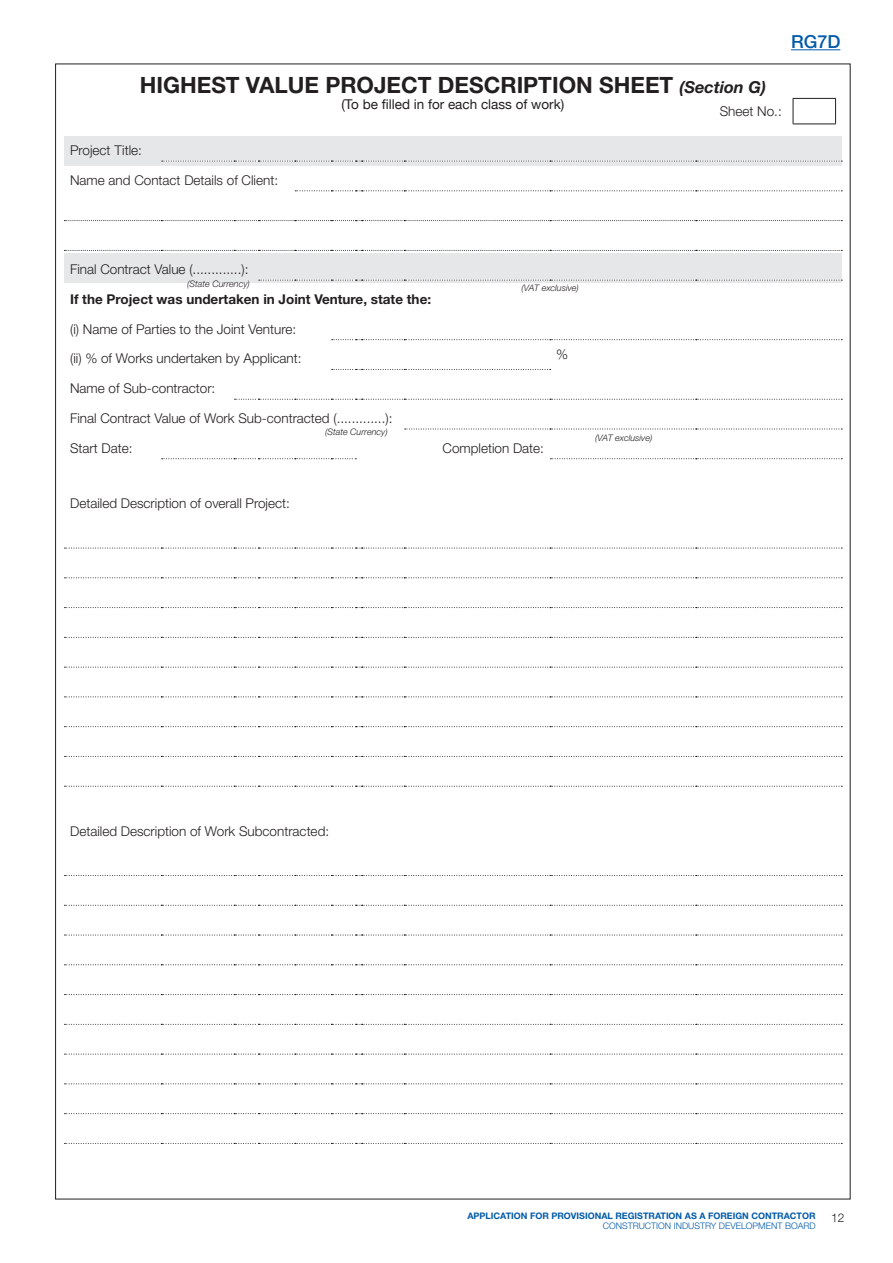
<style>
.page{position:relative;width:893px;height:1263px;background:#fff}
.page>*{position:absolute;margin:0;border:0;box-sizing:border-box;transform-origin:0 0}
.t1{font:700 22.5px "Helvetica Neue LT Std";color:#231f20}
.t2{font:500 18px "Helvetica Neue LT Std";color:#015aaa}
.t3{font:300 13.5px "Helvetica Neue LT Std";color:#231f20}
.t4{font:700 13.5px "Helvetica Neue LT Std";color:#231f20}
.t5{font:13.5px "Helvetica Neue";color:#231f20}
.t6{font:300 12px "Helvetica Neue LT Std";color:#231f20}
.t7{font:italic 300 9px "Helvetica Neue LT Std";color:#231f20}
.t8{font:700 9px "Helvetica Neue LT Std";color:#015aaa}
.t9{font:300 9px "Helvetica Neue LT Std";color:#015aaa}
.s1{font-style:italic;font-size:16.5px}
</style>
<div class="page">
<hr style="left:791px;top:49px;width:49px;height:1px;background:#015aaa">
<div style="left:64px;top:254px;width:778px;height:29px;background:#e6e7e9"></div>
<div style="left:64px;top:136px;width:778px;height:30px;background:#e6e7e9"></div>
<svg style="left:259px;top:280px;width:583px;height:1px"></svg>
<svg style="left:405px;top:429px;width:437px;height:1px"></svg>
<svg style="left:550px;top:458px;width:292px;height:1px"></svg>
<svg style="left:64px;top:548px;width:778px;height:1px"></svg>
<svg style="left:64px;top:577px;width:778px;height:1px"></svg>
<svg style="left:64px;top:607px;width:778px;height:1px"></svg>
<svg style="left:64px;top:637px;width:778px;height:1px"></svg>
<svg style="left:64px;top:667px;width:778px;height:1px"></svg>
<svg style="left:64px;top:696px;width:778px;height:1px"></svg>
<svg style="left:64px;top:726px;width:778px;height:1px"></svg>
<svg style="left:64px;top:756px;width:778px;height:1px"></svg>
<svg style="left:64px;top:786px;width:778px;height:1px"></svg>
<svg style="left:64px;top:875px;width:778px;height:1px"></svg>
<svg style="left:64px;top:905px;width:778px;height:1px"></svg>
<svg style="left:64px;top:935px;width:778px;height:1px"></svg>
<svg style="left:64px;top:964px;width:778px;height:1px"></svg>
<svg style="left:64px;top:994px;width:778px;height:1px"></svg>
<svg style="left:64px;top:1024px;width:778px;height:1px"></svg>
<svg style="left:64px;top:1054px;width:778px;height:1px"></svg>
<svg style="left:64px;top:1083px;width:778px;height:1px"></svg>
<svg style="left:64px;top:1113px;width:778px;height:1px"></svg>
<svg style="left:64px;top:1143px;width:778px;height:1px"></svg>
<svg style="left:162px;top:161px;width:680px;height:1px"></svg>
<svg style="left:162px;top:458px;width:194px;height:1px"></svg>
<svg style="left:64px;top:220px;width:778px;height:1px"></svg>
<svg style="left:64px;top:250px;width:778px;height:1px"></svg>
<svg style="left:295px;top:190px;width:547px;height:1px"></svg>
<svg style="left:235px;top:399px;width:607px;height:1px"></svg>
<svg style="left:332px;top:339px;width:510px;height:1px"></svg>
<svg style="left:332px;top:369px;width:219px;height:1px"></svg>
<hr style="left:793px;top:98px;width:43px;height:1px;background:#231f20">
<svg style="left:793px;top:99px;width:1px;height:25px"></svg>
<svg style="left:835px;top:99px;width:1px;height:25px"></svg>
<hr style="left:793px;top:124px;width:43px;height:1px;background:#231f20">
<h1 class="t1" style="left:140px;top:71px;width:628px">HIGHEST VALUE PROJECT DESCRIPTION SHEET <span class="s1">(Section G)</span></h1>
<p class="t5" style="left:341px;top:95px;width:224px">(To be filled in for each class of work)</p>
<p class="t3" style="left:720px;top:103px;width:64px">Sheet No.:</p>
<p class="t3" style="left:70px;top:142px;width:73px">Project Title:</p>
<p class="t3" style="left:70px;top:172px;width:210px">Name and Contact Details of Client:</p>
<h2 class="t2" style="left:791px;top:31px;width:51px">RG7D</h2>
<p class="t3" style="left:70px;top:261px;width:180px">Final Contract Value (.............):</p>
<p class="t4" style="left:70px;top:291px;width:363px">If the Project was undertaken in Joint Venture, state the:</p>
<p class="t3" style="left:70px;top:321px;width:228px">(i) Name of Parties to the Joint Venture:</p>
<p class="t3" style="left:70px;top:350px;width:233px">(ii) % of Works undertaken by Applicant:</p>
<p class="t3" style="left:556px;top:346px;width:14px">%</p>
<p class="t3" style="left:70px;top:380px;width:147px">Name of Sub-contractor:</p>
<p class="t3" style="left:70px;top:410px;width:324px">Final Contract Value of Work Sub-contracted (.............):</p>
<p class="t3" style="left:70px;top:440px;width:64px">Start Date:</p>
<p class="t3" style="left:443px;top:440px;width:103px">Completion Date:</p>
<p class="t7" style="left:187px;top:278px;width:64px">(State Currency)</p>
<p class="t7" style="left:522px;top:282px;width:59px">(VAT exclusive)</p>
<p class="t7" style="left:325px;top:426px;width:64px">(State Currency)</p>
<p class="t7" style="left:595px;top:433px;width:59px">(VAT exclusive)</p>
<p class="t3" style="left:70px;top:495px;width:221px">Detailed Description of overall Project:</p>
<p class="t3" style="left:70px;top:823px;width:261px">Detailed Description of Work Subcontracted:</p>
<p class="t8" style="left:467px;top:1210px;width:350px">APPLICATION FOR PROVISIONAL REGISTRATION AS A FOREIGN CONTRACTOR</p>
<p class="t9" style="left:603px;top:1221px;width:214px">CONSTRUCTION INDUSTRY DEVELOPMENT BOARD</p>
<p class="t6" style="left:831px;top:1210px;width:15px">12</p>
</div>
